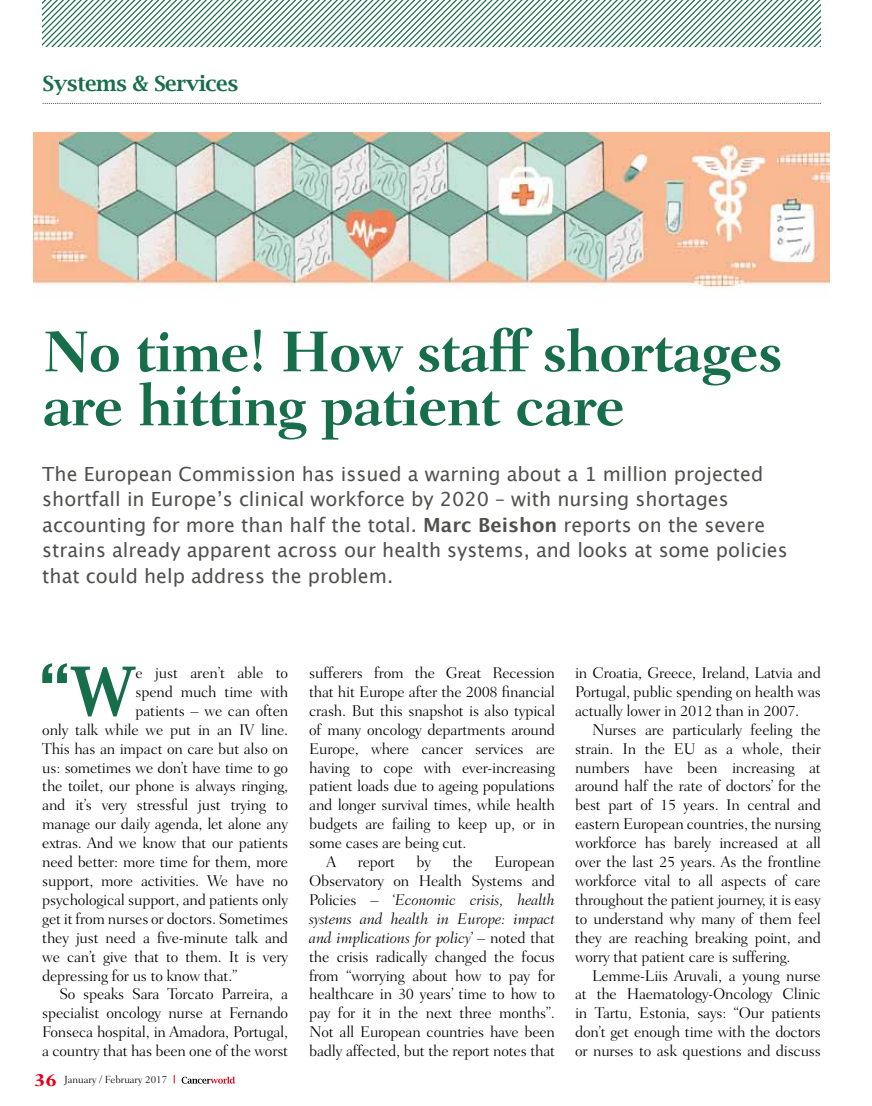
<style>
.page{position:relative;width:872px;height:1106px;background:#fff}
.page>*{position:absolute;margin:0;border:0;box-sizing:border-box;transform-origin:0 0}
.t1{font:600 68.1px "Lucida Bright";color:#176e4a}
.t2{font:700 58.5px/54px "Fairfield LH";letter-spacing:-.025em;color:#176e4a}
.t3{font:600 21px "Lucida Bright";letter-spacing:-.025em;color:#176e4a}
.t4{font:19.5px/25.5px "Lucida Grande";color:#50514f}
.t5{font:300 15.75px/18.9px "Fairfield LH";letter-spacing:-.015em;color:#000;text-align:justify}
.t6{font:300 10.5px "Fairfield LH";color:#000}
.s1{font-weight:700}
.s2{font-weight:800;font-size:18px;color:#e2001a}
.s3{font-style:italic}
</style>
<div class="page">
<svg style="left:182px;top:1076px;width:53px;height:7px"></svg>
<svg style="left:43px;top:103px;width:778px;height:1px"></svg>
<img style="left:34px;top:133px;width:795px;height:156px">
<svg style="left:43px;top:0;width:778px;height:47px"></svg>
<h3 class="t3" style="left:43px;top:71px;width:197px">Systems &amp; Services</h3>
<h2 class="t2" style="left:42px;top:325px;width:742px">No time! How staff shortages are hitting patient care</h2>
<p class="t4" style="left:42px;top:461px;width:747px">The European Commission has issued a warning about a 1 million projected shortfall in Europe’s clinical workforce by 2020 – with nursing shortages accounting for more than half the total. <span class="s1">Marc Beishon</span> reports on the severe strains already apparent across our health systems, and looks at some policies that could help address the problem.</p>
<h1 class="t1" style="left:39px;top:652px;width:98px">“W</h1>
<p class="t5" style="left:136px;top:663px;width:154px">e just aren’t able to</p>
<p class="t5" style="left:136px;top:682px;width:154px">spend much time with</p>
<p class="t5" style="left:136px;top:701px;width:154px">patients – we can often</p>
<p class="t5" style="left:42px;top:720px;width:247px">only talk while we put in an IV line.</p>
<p class="t5" style="left:42px;top:739px;width:247px">This has an impact on care but also on</p>
<p class="t5" style="left:42px;top:758px;width:247px">us: sometimes we don’t have time to go</p>
<p class="t5" style="left:42px;top:777px;width:247px">the toilet, our phone is always ringing,</p>
<p class="t5" style="left:42px;top:795px;width:247px">and it’s very stressful just trying to</p>
<p class="t5" style="left:42px;top:814px;width:247px">manage our daily agenda, let alone any</p>
<p class="t5" style="left:42px;top:833px;width:247px">extras. And we know that our patients</p>
<p class="t5" style="left:42px;top:852px;width:247px">need better: more time for them, more</p>
<p class="t5" style="left:42px;top:871px;width:247px">support, more activities. We have no</p>
<p class="t5" style="left:42px;top:890px;width:247px">psychological support, and patients only</p>
<p class="t5" style="left:42px;top:909px;width:247px">get it from nurses or doctors. Sometimes</p>
<p class="t5" style="left:42px;top:928px;width:247px">they just need a five-minute talk and</p>
<p class="t5" style="left:42px;top:947px;width:247px">we can’t give that to them. It is very</p>
<p class="t5" style="left:42px;top:966px;width:197px">depressing for us to know that.”</p>
<p class="t5" style="left:59px;top:984px;width:230px">So speaks Sara Torcato Parreira, a</p>
<p class="t5" style="left:42px;top:1003px;width:247px">specialist oncology nurse at Fernando</p>
<p class="t5" style="left:42px;top:1022px;width:247px">Fonseca hospital, in Amadora, Portugal,</p>
<p class="t5" style="left:42px;top:1041px;width:247px">a country that has been one of the worst</p>
<p class="t6" style="left:34px;top:1073px;width:135px"><span class="s2">36</span> January / February 2017</p>
<p class="t5" style="left:309px;top:663px;width:247px">sufferers from the Great Recession</p>
<p class="t5" style="left:309px;top:682px;width:247px">that hit Europe after the 2008 financial</p>
<p class="t5" style="left:309px;top:701px;width:247px">crash. But this snapshot is also typical</p>
<p class="t5" style="left:309px;top:720px;width:247px">of many oncology departments around</p>
<p class="t5" style="left:309px;top:739px;width:247px">Europe, where cancer services are</p>
<p class="t5" style="left:309px;top:758px;width:247px">having to cope with ever-increasing</p>
<p class="t5" style="left:309px;top:777px;width:247px">patient loads due to ageing populations</p>
<p class="t5" style="left:309px;top:795px;width:247px">and longer survival times, while health</p>
<p class="t5" style="left:309px;top:814px;width:247px">budgets are failing to keep up, or in</p>
<p class="t5" style="left:309px;top:833px;width:159px">some cases are being cut.</p>
<p class="t5" style="left:326px;top:852px;width:12px">A</p>
<p class="t5" style="left:358px;top:852px;width:39px">report</p>
<p class="t5" style="left:416px;top:852px;width:16px">by</p>
<p class="t5" style="left:453px;top:852px;width:22px">the</p>
<p class="t5" style="left:309px;top:852px;width:247px;text-indent:185px">European Observatory on Health Systems and Policies – ‘<span class="s3">Economic crisis, health systems and health in Europe: impact and implications for policy</span>’ – noted that the crisis radically changed the focus from “worrying about how to pay for healthcare in 30 years’ time to how to pay for it in the next three months”.<br>Not all European countries have been badly affected, but the report notes that</p>
<p class="t5" style="left:575px;top:663px;width:247px">in Croatia, Greece, Ireland, Latvia and Portugal, public spending on health was actually lower in 2012 than in 2007.</p>
<p class="t5" style="left:575px;top:720px;width:247px;text-indent:17px">Nurses are particularly feeling the strain. In the EU as a whole, their numbers have been increasing at around half the rate of doctors’ for the best part of 15 years. In central and eastern European countries, the nursing workforce has barely increased at all over the last 25 years. As the frontline workforce vital to all aspects of care throughout the patient journey, it is easy to understand why many of them feel they are reaching breaking point, and worry that patient care is suffering.</p>
<p class="t5" style="left:575px;top:966px;width:247px;text-indent:17px">Lemme-Liis Aruvali, a young nurse at the Haematology-Oncology Clinic in Tartu, Estonia, says: “Our patients don’t get enough time with the doctors or nurses to ask questions and discuss</p>
</div>
